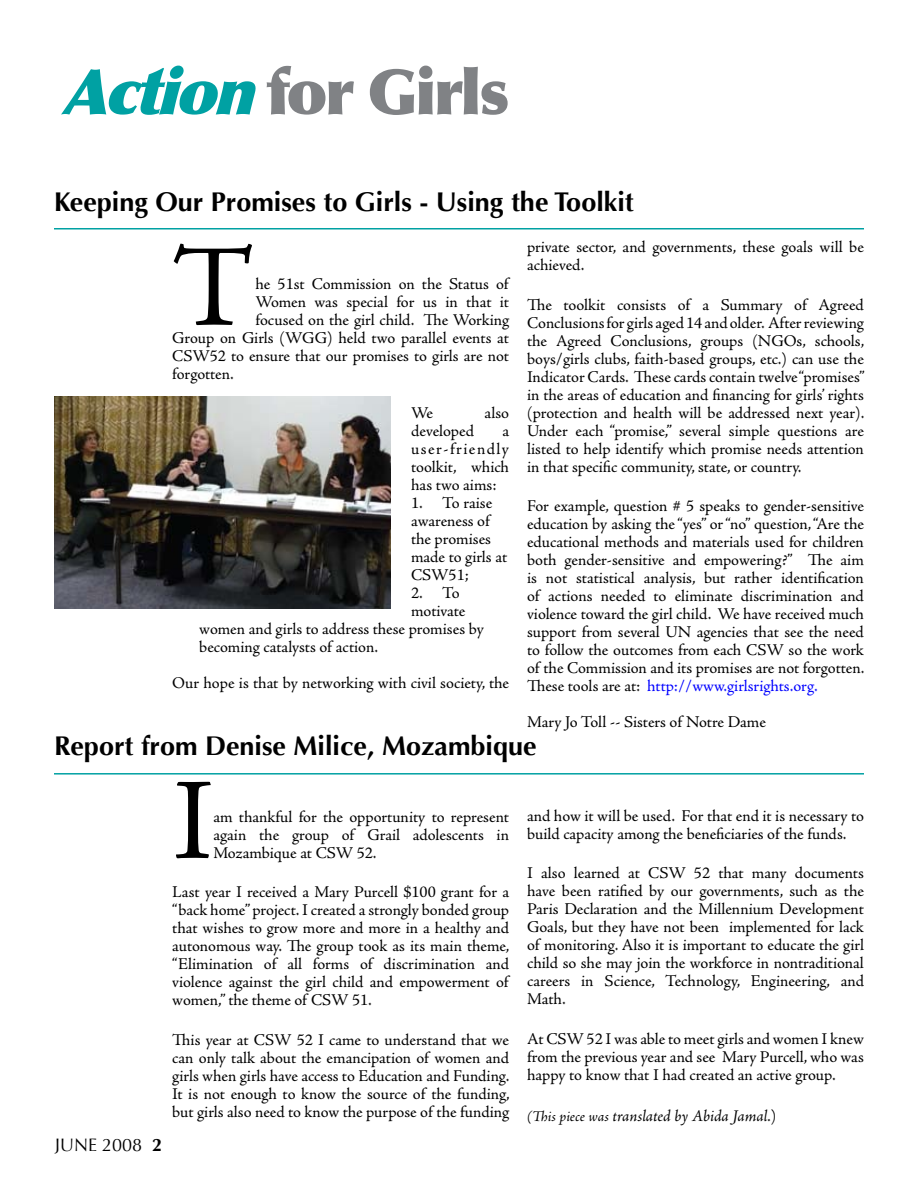
<style>
.page{position:relative;width:918px;height:1188px;background:#fff}
.page>*{position:absolute;margin:0;border:0;box-sizing:border-box;transform-origin:0 0}
.t1{font:117.15px "Adobe Jenson Pro";color:#000}
.t2{font:900 63px "Optima";letter-spacing:-.04em;color:#808285}
.t3{font:700 27px "Optima";color:#000}
.t4{font:18px "Optima";color:#000}
.t5{font:16.5px/18px "Adobe Jenson Pro";letter-spacing:-.005em;color:#000;text-align:justify}
.t6{font:italic 16.5px "Adobe Jenson Pro";letter-spacing:-.005em;color:#000}
.s1{font-style:italic;color:#00a1a3}
.s2{color:#00f}
.s3{font-size:15px}
.s4{font-style:normal}
.s5{font-weight:700}
</style>
<div class="page">
<hr style="left:54px;top:228px;width:810px;height:2px;background:#00a1a3">
<hr style="left:54px;top:773px;width:810px;height:2px;background:#00a1a3">
<img style="left:54px;top:397px;width:337px;height:211px">
<h2 class="t2" style="left:61px;top:54px;width:449px"><span class="s1">Action</span>for Girls</h2>
<h3 class="t3" style="left:54px;top:186px;width:581px">Keeping Our Promises to Girls - Using the Toolkit</h3>
<h1 class="t1" style="left:172px;top:222px;width:85px">T</h1>
<p class="t5" style="left:527px;top:238px;width:338px">private sector, and governments, these goals will be achieved.</p>
<p class="t5" style="left:527px;top:296px;width:339px">The toolkit consists of a Summary of Agreed Conclusions for girls aged 14 and older. After reviewing the Agreed Conclusions, groups (NGOs, schools, boys/girls clubs, faith-based groups, etc.) can use the Indicator Cards. These cards contain twelve “promises” in the areas of education and financing for girls’ rights (protection and health will be addressed next year).<br>Under each “promise,” several simple questions are listed to help identify which promise needs attention in that specific community, state, or country.</p>
<p class="t5" style="left:527px;top:497px;width:339px">For example, question # 5 speaks to gender-sensitive education by asking the “yes” or “no” question, “Are the educational methods and materials used for children both gender-sensitive and empowering?” The aim is not statistical analysis, but rather identification of actions needed to eliminate discrimination and violence toward the girl child. We have received much support from several UN agencies that see the need to follow the outcomes from each CSW so the work of the Commission and its promises are not forgotten.<br>These tools are at: <span class="s2">http://www.girlsrights.org.</span></p>
<p class="t5" style="left:527px;top:713px;width:240px">Mary Jo Toll -- Sisters of Notre Dame</p>
<h3 class="t3" style="left:54px;top:730px;width:484px">Report from Denise Milice, Mozambique</h3>
<h1 class="t1" style="left:172px;top:755px;width:43px">I</h1>
<p class="t5" style="left:256px;top:275px;width:255px">he 51st Commission on the Status of</p>
<p class="t5" style="left:256px;top:293px;width:255px">Women was special for us in that it</p>
<p class="t5" style="left:256px;top:311px;width:255px">focused on the girl child. The Working</p>
<p class="t5" style="left:172px;top:329px;width:338px">Group on Girls (WGG) held two parallel events at</p>
<p class="t5" style="left:172px;top:347px;width:338px">CSW52 to ensure that our promises to girls are not</p>
<p class="t5" style="left:172px;top:365px;width:63px">forgotten.</p>
<p class="t5" style="left:411px;top:404px;width:24px">We</p>
<p class="t5" style="left:485px;top:404px;width:26px">also</p>
<p class="t5" style="left:411px;top:422px;width:64px">developed</p>
<p class="t5" style="left:411px;top:422px;width:100px;text-indent:91px">a user-friendly toolkit, which has two aims:</p>
<p class="t5" style="left:411px;top:494px;width:98px;text-align:left">1. To raise awareness of the promises made to girls at<br>CSW51;</p>
<p class="t5" style="left:411px;top:584px;width:50px">2. To</p>
<p class="t5" style="left:411px;top:602px;width:56px">motivate</p>
<p class="t5" style="left:199px;top:620px;width:286px">women and girls to address these promises by</p>
<p class="t5" style="left:199px;top:638px;width:180px">becoming catalysts of action.</p>
<p class="t5" style="left:172px;top:674px;width:338px">Our hope is that by networking with civil society, the</p>
<p class="t5" style="left:527px;top:807px;width:338px">and how it will be used. For that end it is necessary to build capacity among the beneficiaries of the funds.</p>
<p class="t5" style="left:527px;top:864px;width:338px">I also learned at CSW 52 that many documents have been ratified by our governments, such as the Paris Declaration and the Millennium Development Goals, but they have not been implemented for lack of monitoring. Also it is important to educate the girl child so she may join the workforce in nontraditional careers in Science, Technology, Engineering, and Math.</p>
<p class="t5" style="left:527px;top:1030px;width:338px">At CSW 52 I was able to meet girls and women I knew from the previous year and see Mary Purcell, who was happy to know that I had created an active group.</p>
<p class="t6" style="left:527px;top:1107px;width:251px"><span class="s3">(This piece was</span> translated by Abida Jamal.<span class="s4">)</span></p>
<p class="t5" style="left:213px;top:808px;width:297px">am thankful for the opportunity to represent again the group of Grail adolescents in Mozambique at CSW 52.</p>
<p class="t5" style="left:172px;top:884px;width:339px">Last year I received a Mary Purcell $100 grant for a “back home” project. I created a strongly bonded group that wishes to grow more and more in a healthy and autonomous way. The group took as its main theme, “Elimination of all forms of discrimination and violence against the girl child and empowerment of women,” the theme of CSW 51.</p>
<p class="t5" style="left:172px;top:1031px;width:339px">This year at CSW 52 I came to understand that we can only talk about the emancipation of women and girls when girls have access to Education and Funding.<br>It is not enough to know the source of the funding, but girls also need to know the purpose of the funding</p>
<p class="t4" style="left:55px;top:1134px;width:109px">JUNE 2008 <span class="s5">2</span></p>
</div>
